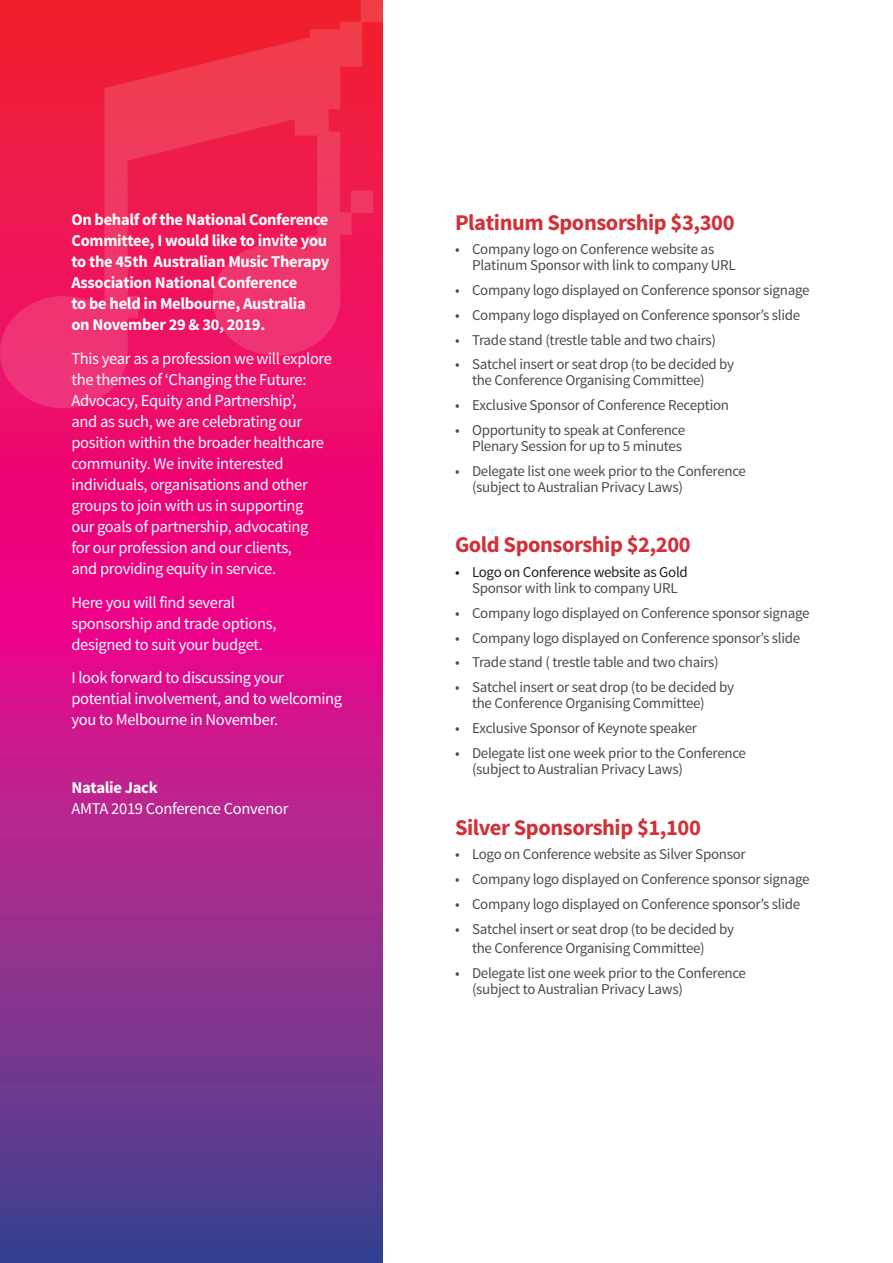
<style>
.page{position:relative;width:893px;height:1263px;background:#fff}
.page>*{position:absolute;margin:0;border:0;box-sizing:border-box;transform-origin:0 0}
.t1{font:700 22.5px "Source Sans Pro";letter-spacing:-.02em;color:#d13138}
.t2{font:16.5px/21px "Source Sans Pro";letter-spacing:-.02em;color:#fff}
.t3{font:700 16.5px/21px "Source Sans Pro";letter-spacing:-.02em;color:#fff}
.t4{font:15px/16.2px "Source Sans Pro";letter-spacing:-.02em;color:#4b4c4d}
.t5{font:15px "Source Sans Pro";letter-spacing:-.02em;color:#231f20}
</style>
<div class="page">
<svg style="left:0;top:408px;width:383px;height:855px;background:#aa2188"></svg>
<svg style="left:0;top:0;width:383px;height:408px;background:#ef2354"></svg>
<p class="t3" style="left:71px;top:210px;width:259px">On behalf of the National Conference Committee, I would like to invite you to the 45th Australian Music Therapy Association National Conference<br>to be held in Melbourne, Australia<br>on November 29 &amp; 30, 2019.</p>
<p class="t2" style="left:71px;top:348px;width:262px">This year as a profession we will explore the themes of ‘Changing the Future:<br>Advocacy, Equity and Partnership’,<br>and as such, we are celebrating our position within the broader healthcare community. We invite interested individuals, organisations and other groups to join with us in supporting<br>our goals of partnership, advocating<br>for our profession and our clients,<br>and providing equity in service.</p>
<p class="t2" style="left:71px;top:592px;width:207px">Here you will find several sponsorship and trade options, designed to suit your budget.</p>
<p class="t2" style="left:71px;top:668px;width:272px">I look forward to discussing your potential involvement, and to welcoming you to Melbourne in November.</p>
<p class="t3" style="left:71px;top:777px;width:88px">Natalie Jack</p>
<p class="t2" style="left:71px;top:798px;width:218px">AMTA 2019 Conference Convenor</p>
<h1 class="t1" style="left:455px;top:208px;width:281px">Platinum Sponsorship $3,300</h1>
<p class="t4" style="left:472px;top:241px;width:265px;text-indent:-17px">• Company logo on Conference website as<br>Platinum Sponsor with link to company URL</p>
<p class="t4" style="left:455px;top:282px;width:356px">• Company logo displayed on Conference sponsor signage</p>
<p class="t4" style="left:455px;top:307px;width:347px">• Company logo displayed on Conference sponsor’s slide</p>
<p class="t4" style="left:455px;top:332px;width:262px">• Trade stand (trestle table and two chairs)</p>
<p class="t4" style="left:472px;top:356px;width:264px;text-indent:-17px">• Satchel insert or seat drop (to be decided by the Conference Organising Committee)</p>
<p class="t4" style="left:455px;top:397px;width:276px">• Exclusive Sponsor of Conference Reception</p>
<p class="t4" style="left:455px;top:422px;width:232px;text-align:right">• Opportunity to speak at Conference<br>Plenary Session for up to 5 minutes</p>
<p class="t4" style="left:472px;top:463px;width:276px;text-indent:-17px">• Delegate list one week prior to the Conference (subject to Australian Privacy Laws)</p>
<h1 class="t1" style="left:455px;top:530px;width:237px">Gold Sponsorship $2,200</h1>
<p class="t5" style="left:455px;top:563px;width:234px">• Logo on Conference website as Gold</p>
<p class="t4" style="left:472px;top:580px;width:207px">Sponsor with link to company URL</p>
<p class="t4" style="left:455px;top:605px;width:356px">• Company logo displayed on Conference sponsor signage</p>
<p class="t4" style="left:455px;top:630px;width:347px">• Company logo displayed on Conference sponsor’s slide</p>
<p class="t4" style="left:455px;top:654px;width:265px">• Trade stand ( trestle table and two chairs)</p>
<p class="t4" style="left:472px;top:679px;width:264px;text-indent:-17px">• Satchel insert or seat drop (to be decided by the Conference Organising Committee)</p>
<p class="t4" style="left:455px;top:720px;width:244px">• Exclusive Sponsor of Keynote speaker</p>
<p class="t4" style="left:472px;top:745px;width:276px;text-indent:-17px">• Delegate list one week prior to the Conference (subject to Australian Privacy Laws)</p>
<h1 class="t1" style="left:455px;top:813px;width:247px">Silver Sponsorship $1,100</h1>
<p class="t4" style="left:455px;top:847px;width:292px">• Logo on Conference website as Silver Sponsor</p>
<p class="t4" style="left:455px;top:871px;width:356px">• Company logo displayed on Conference sponsor signage</p>
<p class="t4" style="left:455px;top:896px;width:347px">• Company logo displayed on Conference sponsor’s slide</p>
<p class="t4" style="left:472px;top:919px;width:264px;line-height:19.5px;text-indent:-17px">• Satchel insert or seat drop (to be decided by the Conference Organising Committee)</p>
<p class="t4" style="left:472px;top:965px;width:276px;text-indent:-17px">• Delegate list one week prior to the Conference (subject to Australian Privacy Laws)</p>
</div>
